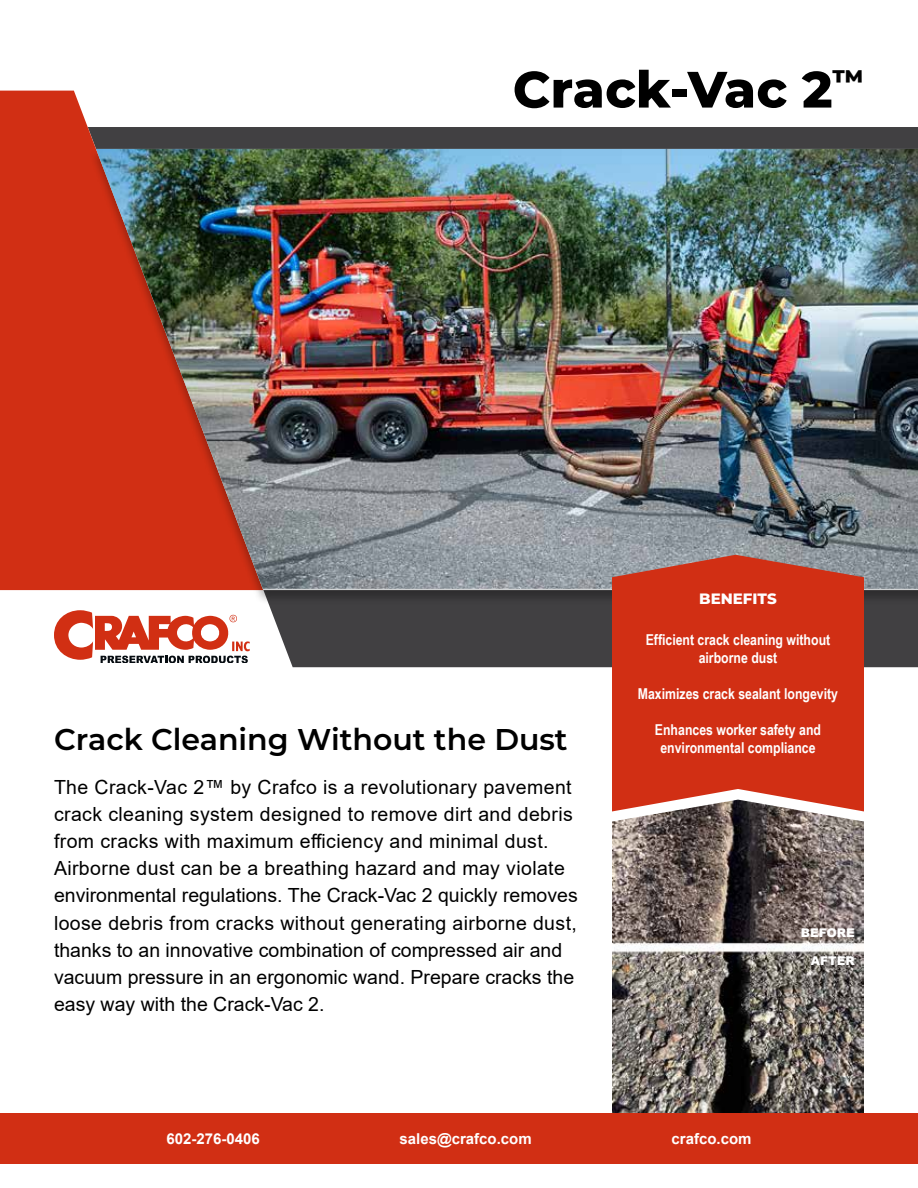
<style>
.page{position:relative;width:918px;height:1188px;background:#fff}
.page>*{position:absolute;margin:0;border:0;box-sizing:border-box;transform-origin:0 0}
.t1{font:800 51px "Montserrat";color:#000}
.t2{font:600 30px "Montserrat";color:#000}
.t3{font:19.5px/27px "Arial";letter-spacing:.02em;color:#000}
.t4{font:700 15px/18px "Arial Narrow";color:#fff;text-align:center}
.t5{font:700 15px "Arial";color:#fff}
.t6{font:800 15px "Montserrat";color:#fff}
.t7{font:900 12px "Arial";color:#fff}
</style>
<div class="page">
<svg style="left:88px;top:127px;width:830px;height:540px;background:#504f51"></svg>
<img style="left:612px;top:811px;width:252px;height:302px">
<svg style="left:0;top:91px;width:263px;height:499px;background:#cd4933"></svg>
<svg style="left:54px;top:610px;width:196px;height:53px"></svg>
<div style="left:89px;top:147px;width:829px;height:458px;background:#000;opacity:.3"></div>
<img style="left:96px;top:149px;width:822px;height:440px">
<svg style="left:612px;top:555px;width:252px;height:256px;background:#ce3a21"></svg>
<div style="left:0;top:1113px;width:918px;height:51px;background:#d12f14"></div>
<h1 class="t1" style="left:513px;top:52px;width:353px">Crack-Vac 2<sup>™</sup></h1>
<h2 class="t2" style="left:54px;top:718px;width:515px">Crack Cleaning Without the Dust</h2>
<p class="t3" style="left:54px;top:774px;width:525px">The Crack-Vac 2™ by Crafco is a revolutionary pavement crack cleaning system designed to remove dirt and debris from cracks with maximum efficiency and minimal dust.<br>Airborne dust can be a breathing hazard and may violate environmental regulations. The Crack-Vac 2 quickly removes loose debris from cracks without generating airborne dust, thanks to an innovative combination of compressed air and vacuum pressure in an ergonomic wand. Prepare cracks the easy way with the Crack-Vac 2.</p>
<p class="t6" style="left:699px;top:588px;width:79px">BENEFITS</p>
<p class="t4" style="left:646px;top:630px;width:186px">Efficient crack cleaning without airborne dust</p>
<p class="t4" style="left:638px;top:684px;width:202px">Maximizes crack sealant longevity</p>
<p class="t4" style="left:655px;top:720px;width:168px">Enhances worker safety and environmental compliance</p>
<p class="t7" style="left:801px;top:924px;width:55px">BEFORE</p>
<p class="t7" style="left:811px;top:952px;width:46px">AFTER</p>
<p class="t5" style="left:166px;top:1129px;width:95px">602-276-0406</p>
<p class="t5" style="left:400px;top:1129px;width:134px">sales@crafco.com</p>
<p class="t5" style="left:672px;top:1129px;width:82px">crafco.com</p>
</div>
